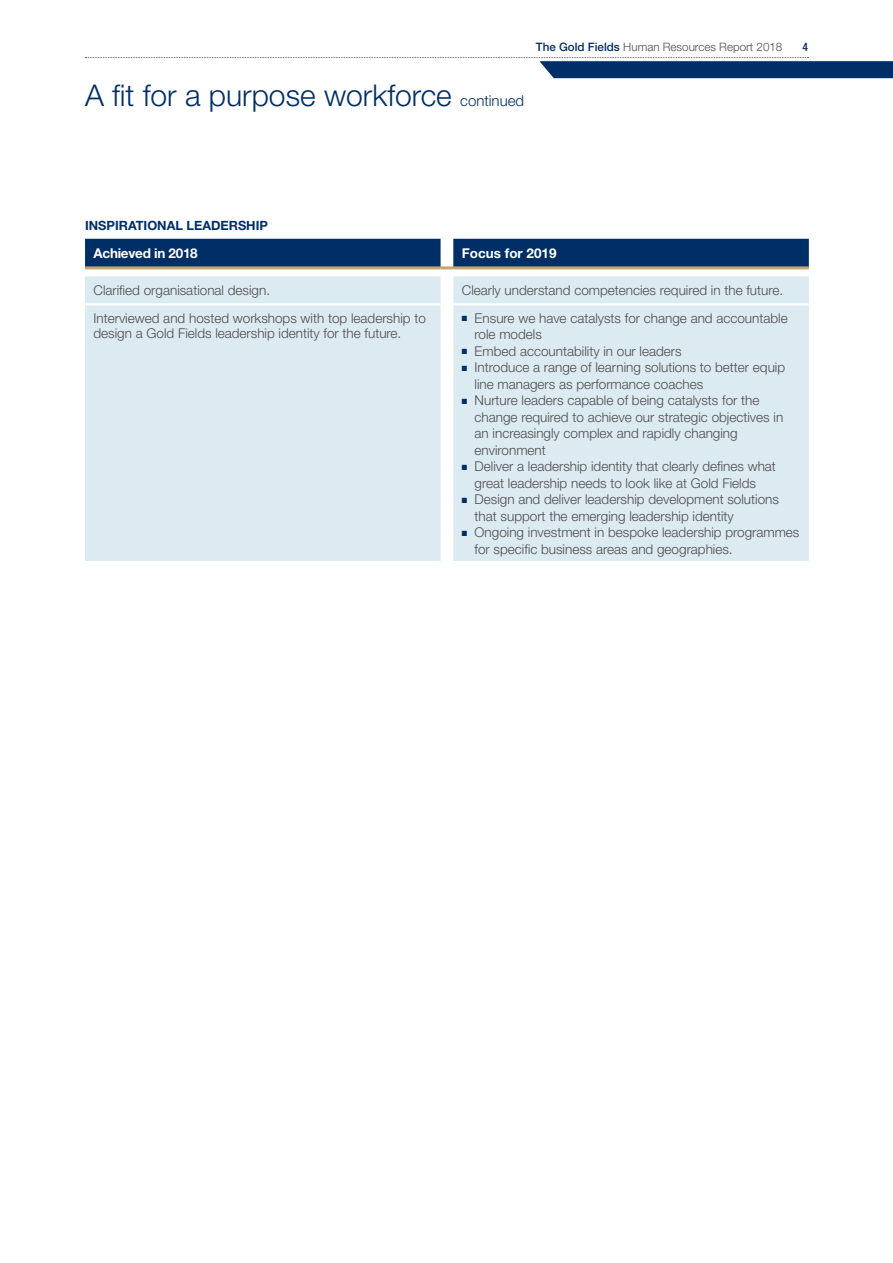
<style>
.page{position:relative;width:893px;height:1263px;background:#fff}
.page>*{position:absolute;margin:0;border:0;box-sizing:border-box;transform-origin:0 0}
.t1{font:300 30px "Helvetica Neue LT Std";color:#002f67}
.t2{font:300 13.5px/16.5px "Helvetica Neue LT Std";color:#4d4d4f}
.t3{font:700 13.5px "Helvetica Neue LT Std";letter-spacing:-.02em;color:#fff}
.t4{font:700 13.5px "Helvetica Neue LT Std";color:#fff}
.t5{font:700 12.75px "Helvetica Neue LT Std";color:#002f67}
.t6{font:300 11.7px "Helvetica Neue LT Std";color:#4d4d4f}
.t7{font:500 condensed 11.7px "Helvetica Neue LT Std";color:#002f67}
.s1{font-weight:500;color:#002f67}
.s2{font-size:15px}
.s3{color:#002f67}
</style>
<div class="page">
<div style="left:85px;top:305px;width:724px;height:256px;background:#dceaf1"></div>
<div style="left:85px;top:276px;width:724px;height:27px;background:#dceaf1"></div>
<svg style="left:85px;top:239px;width:724px;height:30px;background:#0d3869"></svg>
<hr style="left:453px;top:266px;width:356px;height:3px;background:#c6a56a">
<svg style="left:85px;top:57px;width:808px;height:21px"></svg>
<p class="t6" style="left:536px;top:40px;width:248px"><span class="s1">The Gold Fields</span> Human Resources Report 2018</p>
<p class="t7" style="left:802px;top:40px;width:7px">4</p>
<h1 class="t1" style="left:85px;top:77px;width:441px">A fit for a purpose workforce <span class="s2">continued</span></h1>
<p class="t5" style="left:85px;top:218px;width:184px">INSPIRATIONAL LEADERSHIP</p>
<p class="t3" style="left:94px;top:245px;width:106px">Achieved in 2018</p>
<p class="t4" style="left:462px;top:245px;width:96px">Focus for 2019</p>
<p class="t2" style="left:94px;top:281px;width:178px">Clarified organisational design.</p>
<p class="t2" style="left:462px;top:281px;width:323px">Clearly understand competencies required in the future.</p>
<p class="t2" style="left:94px;top:310px;width:334px;line-height:15px">Interviewed and hosted workshops with top leadership to design a Gold Fields leadership identity for the future.</p>
<p class="t2" style="left:475px;top:309px;width:315px;text-indent:-13px"><span class="s3">■</span> Ensure we have catalysts for change and accountable role models</p>
<p class="t2" style="left:462px;top:342px;width:221px"><span class="s3">■</span> Embed accountability in our leaders</p>
<p class="t2" style="left:475px;top:359px;width:312px;text-indent:-13px"><span class="s3">■</span> Introduce a range of learning solutions to better equip line managers as performance coaches</p>
<p class="t2" style="left:475px;top:392px;width:310px;text-indent:-13px"><span class="s3">■</span> Nurture leaders capable of being catalysts for the change required to achieve our strategic objectives in an increasingly complex and rapidly changing environment</p>
<p class="t2" style="left:462px;top:458px;width:316px;text-align:center"><span class="s3">■</span> Deliver a leadership identity that clearly defines what great leadership needs to look like at Gold Fields</p>
<p class="t2" style="left:475px;top:491px;width:306px;text-indent:-13px"><span class="s3">■</span> Design and deliver leadership development solutions that support the emerging leadership identity</p>
<p class="t2" style="left:475px;top:524px;width:326px;text-indent:-13px"><span class="s3">■</span> Ongoing investment in bespoke leadership programmes for specific business areas and geographies.</p>
</div>
